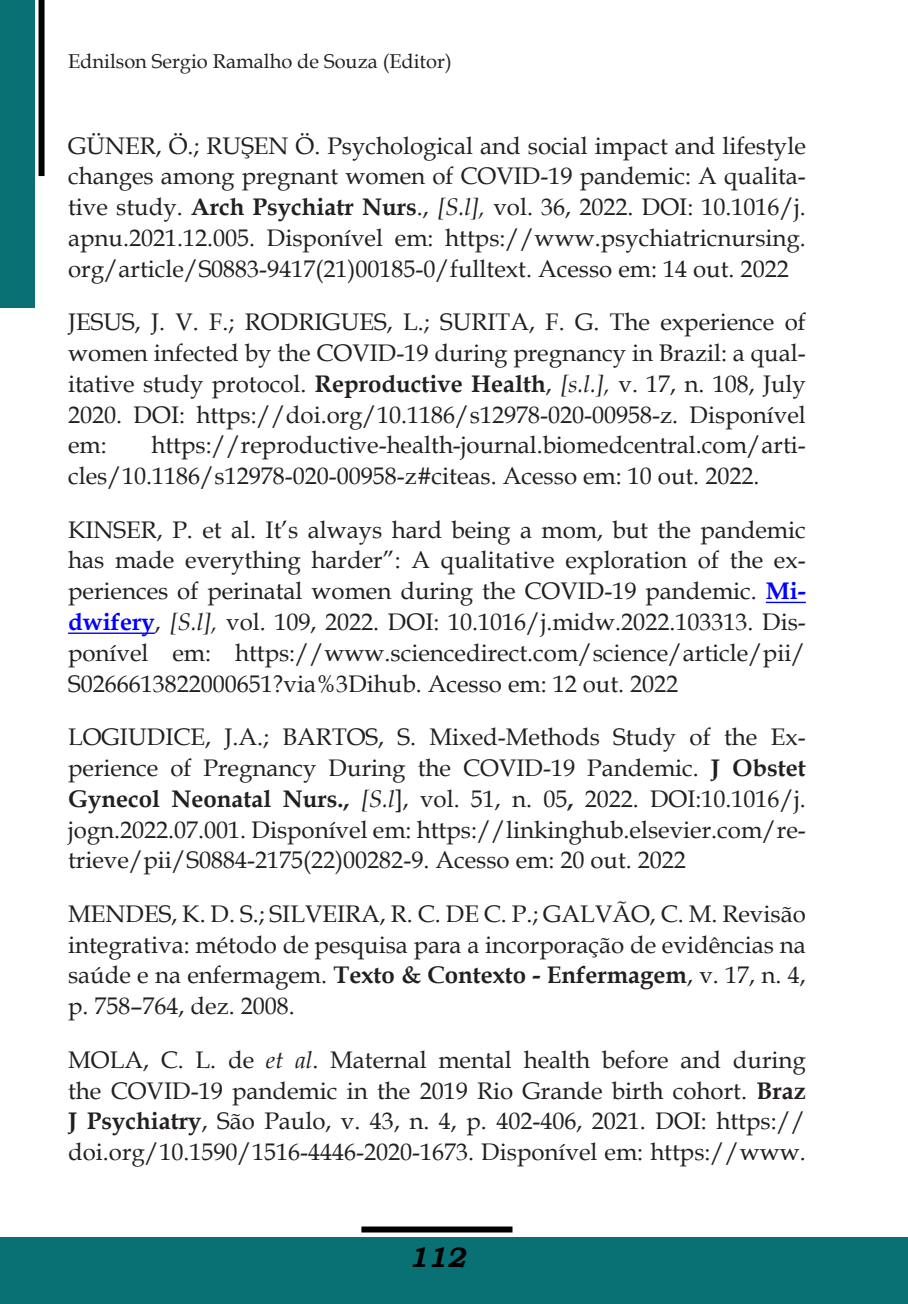
<style>
.page{position:relative;width:908px;height:1304px;background:#fff}
.page>*{position:absolute;margin:0;border:0;box-sizing:border-box;transform-origin:0 0}
.t1{font:italic 700 28px "Bookman Old Style";color:#000001}
.REFERÊNCIAS{font:24px/30.8px "Book Antiqua";color:#231f20;text-align:justify}
.t2{font:20px "Book Antiqua";color:#231f20}
.s1{font-weight:700}
.s2{font-style:italic}
.s3{font-weight:700;color:#00f}
</style>
<div class="page">
<div style="left:0;top:1238px;width:907px;height:66px;background:#097074"></div>
<hr style="left:907px;top:1238px;width:1px;height:66px;background:#097074">
<div style="left:0;top:0;width:35px;height:307px;background:#097074"></div>
<div style="left:39px;top:0;width:6px;height:176px;background:#000"></div>
<div style="left:361px;top:1226px;width:151px;height:6px;background:#000"></div>
<hr style="left:765px;top:602px;width:40px;height:1px;background:#00f">
<hr style="left:68px;top:633px;width:87px;height:1px;background:#00f">
<p class="t2" style="left:68px;top:47px;width:385px">Ednilson Sergio Ramalho de Souza (Editor)</p>
<p class="REFERÊNCIAS" style="left:68px;top:129px;width:739px">GÜNER, Ö.; RUŞEN Ö. Psychological and social impact and lifestyle changes among pregnant women of COVID-19 pandemic: A qualita&shy;tive study. <span class="s1">Arch Psychiatr Nurs</span>., <span class="s2">[S.l],</span> vol. 36, 2022. DOI: 10.1016/j. apnu.2021.12.005. Disponível em: https://www.psychiatricnursing. org/article/S0883-9417(21)00185-0/fulltext. Acesso em: 14 out. 2022</p>
<p class="REFERÊNCIAS" style="left:68px;top:306px;width:739px">JESUS, J. V. F.; RODRIGUES, L.; SURITA, F. G. The experience of women infected by the COVID-19 during pregnancy in Brazil: a qual&shy;itative study protocol. <span class="s1">Reproductive Health</span>, <span class="s2">[s.l.],</span> v. 17, n. 108, July 2020. DOI: https://doi.org/10.1186/s12978-020-00958-z. Disponível em:</p>
<p class="REFERÊNCIAS" style="left:68px;top:429px;width:739px;text-indent:83px">https://reproductive-health-journal.biomedcentral.com/arti&shy;cles/10.1186/s12978-020-00958-z#citeas. Acesso em: 10 out. 2022.</p>
<p class="REFERÊNCIAS" style="left:68px;top:514px;width:739px">KINSER, P. et al. It’s always hard being a mom, but the pandemic has made everything harder”: A qualitative exploration of the ex&shy;periences of perinatal women during the COVID-19 pandemic. <span class="s3">Mi&shy;dwifery</span>, <span class="s2">[S.l],</span> vol. 109, 2022. DOI: 10.1016/j.midw.2022.103313. Dis&shy;ponível em: https://www.sciencedirect.com/science/article/pii/ S0266613822000651?via%3Dihub. Acesso em: 12 out. 2022</p>
<p class="REFERÊNCIAS" style="left:68px;top:721px;width:739px">LOGIUDICE, J.A.; BARTOS, S. Mixed-Methods Study of the Ex&shy;perience of Pregnancy During the COVID-19 Pandemic. <span class="s1">J Obstet Gynecol Neonatal Nurs.,</span> <span class="s2">[S.l</span>], vol. 51, n. 05<span class="s1">,</span> 2022. DOI:10.1016/j. jogn.2022.07.001. Disponível em: https://linkinghub.elsevier.com/re&shy;trieve/pii/S0884-2175(22)00282-9. Acesso em: 20 out. 2022</p>
<p class="REFERÊNCIAS" style="left:68px;top:898px;width:739px">MENDES, K. D. S.; SILVEIRA, R. C. DE C. P.; GALVÃO, C. M. Revisão integrativa: método de pesquisa para a incorporação de evidências na saúde e na enfermagem. <span class="s1">Texto &amp; Contexto - Enfermagem</span>, v. 17, n. 4, p. 758–764, dez. 2008.</p>
<p class="REFERÊNCIAS" style="left:68px;top:1044px;width:739px">MOLA, C. L. de <span class="s2">et al</span>. Maternal mental health before and during the COVID-19 pandemic in the 2019 Rio Grande birth cohort. <span class="s1">Braz J Psychiatry</span>, São Paulo, v. 43, n. 4, p. 402-406, 2021. DOI: https:// doi.org/10.1590/1516-4446-2020-1673. Disponível em: https://www.</p>
<p class="t1" style="left:408px;top:1237px;width:59px">112</p>
</div>
